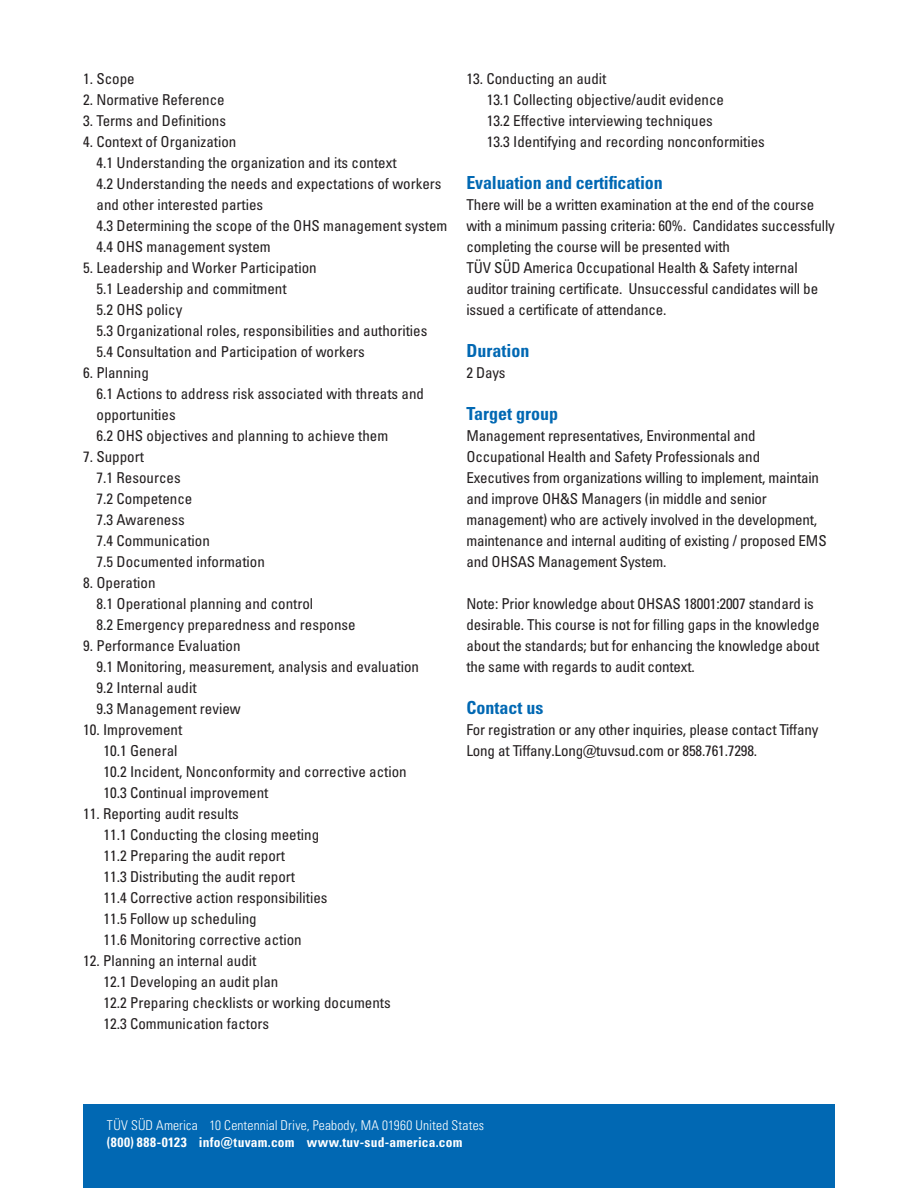
<style>
.page{position:relative;width:918px;height:1188px;background:#fff}
.page>*{position:absolute;margin:0;border:0;box-sizing:border-box;transform-origin:0 0}
.t1{font:18px "Univers LTCYR 67 Bold Cond";letter-spacing:-.005em;color:#0168b3}
.t2{font:condensed 15px/21px "Univers LTCYR 57";color:#231f20}
.t3{font:13.5px "Univers LTCYR 47 Light Cond";letter-spacing:.015em;color:#fff}
.t4{font:13.5px "Univers LTCYR 67 Bold Cond";letter-spacing:.015em;color:#fff}
</style>
<div class="page">
<div style="left:83px;top:1105px;width:752px;height:83px;background:#0168b3"></div>
<p class="t2" style="left:83px;top:68px;width:53px">1. Scope</p>
<p class="t2" style="left:83px;top:89px;width:143px">2. Normative Reference</p>
<p class="t2" style="left:83px;top:110px;width:144px">3. Terms and Definitions</p>
<p class="t2" style="left:83px;top:131px;width:155px">4. Context of Organization</p>
<p class="t2" style="left:97px;top:152px;width:301px">4.1 Understanding the organization and its context</p>
<p class="t2" style="left:97px;top:173px;width:346px">4.2 Understanding the needs and expectations of workers and other interested parties</p>
<p class="t2" style="left:97px;top:215px;width:352px">4.3 Determining the scope of the OHS management system</p>
<p class="t2" style="left:97px;top:236px;width:176px">4.4 OHS management system</p>
<p class="t2" style="left:83px;top:257px;width:235px">5. Leadership and Worker Participation</p>
<p class="t2" style="left:97px;top:278px;width:191px">5.1 Leadership and commitment</p>
<p class="t2" style="left:97px;top:299px;width:87px">5.2 OHS policy</p>
<p class="t2" style="left:97px;top:320px;width:332px">5.3 Organizational roles, responsibilities and authorities</p>
<p class="t2" style="left:97px;top:341px;width:270px">5.4 Consultation and Participation of workers</p>
<p class="t2" style="left:83px;top:362px;width:67px">6. Planning</p>
<p class="t2" style="left:97px;top:383px;width:329px">6.1 Actions to address risk associated with threats and opportunities</p>
<p class="t2" style="left:97px;top:425px;width:293px">6.2 OHS objectives and planning to achieve them</p>
<p class="t2" style="left:83px;top:446px;width:62px">7. Support</p>
<p class="t2" style="left:97px;top:467px;width:86px">7.1 Resources</p>
<p class="t2" style="left:97px;top:488px;width:97px">7.2 Competence</p>
<p class="t2" style="left:97px;top:509px;width:90px">7.3 Awareness</p>
<p class="t2" style="left:97px;top:530px;width:115px">7.4 Communication</p>
<p class="t2" style="left:97px;top:551px;width:170px">7.5 Documented information</p>
<p class="t2" style="left:83px;top:572px;width:74px">8. Operation</p>
<p class="t2" style="left:97px;top:593px;width:218px">8.1 Operational planning and control</p>
<p class="t2" style="left:97px;top:614px;width:261px">8.2 Emergency preparedness and response</p>
<p class="t2" style="left:83px;top:635px;width:159px">9. Performance Evaluation</p>
<p class="t2" style="left:97px;top:656px;width:324px">9.1 Monitoring, measurement, analysis and evaluation</p>
<p class="t2" style="left:97px;top:677px;width:101px">9.2 Internal audit</p>
<p class="t2" style="left:97px;top:698px;width:146px">9.3 Management review</p>
<p class="t2" style="left:83px;top:719px;width:101px">10. Improvement</p>
<p class="t2" style="left:103px;top:740px;width:76px">10.1 General</p>
<p class="t2" style="left:103px;top:761px;width:305px">10.2 Incident, Nonconformity and corrective action</p>
<p class="t2" style="left:103px;top:782px;width:166px">10.3 Continual improvement</p>
<p class="t2" style="left:83px;top:803px;width:157px">11. Reporting audit results</p>
<p class="t2" style="left:103px;top:824px;width:217px">11.1 Conducting the closing meeting</p>
<p class="t2" style="left:103px;top:845px;width:183px">11.2 Preparing the audit report</p>
<p class="t2" style="left:103px;top:866px;width:193px">11.3 Distributing the audit report</p>
<p class="t2" style="left:103px;top:887px;width:226px">11.4 Corrective action responsibilities</p>
<p class="t2" style="left:103px;top:908px;width:155px">11.5 Follow up scheduling</p>
<p class="t2" style="left:103px;top:929px;width:200px">11.6 Monitoring corrective action</p>
<p class="t2" style="left:83px;top:950px;width:175px">12. Planning an internal audit</p>
<p class="t2" style="left:103px;top:971px;width:176px">12.1 Developing an audit plan</p>
<p class="t2" style="left:103px;top:992px;width:289px">12.2 Preparing checklists or working documents</p>
<p class="t2" style="left:103px;top:1013px;width:167px">12.3 Communication factors</p>
<p class="t2" style="left:466px;top:68px;width:141px">13. Conducting an audit</p>
<p class="t2" style="left:487px;top:89px;width:239px">13.1 Collecting objective/audit evidence</p>
<p class="t2" style="left:487px;top:110px;width:228px">13.2 Effective interviewing techniques</p>
<p class="t2" style="left:487px;top:131px;width:280px">13.3 Identifying and recording nonconformities</p>
<p class="t1" style="left:466px;top:172px;width:198px">Evaluation and certification</p>
<p class="t2" style="left:466px;top:194px;width:370px">There will be a written examination at the end of the course with a minimum passing criteria: 60%. Candidates successfully completing the course will be presented with<br>TÜV SÜD America Occupational Health &amp; Safety internal auditor training certificate. Unsuccessful candidates will be issued a certificate of attendance.</p>
<p class="t1" style="left:466px;top:340px;width:64px">Duration</p>
<p class="t2" style="left:466px;top:362px;width:41px">2 Days</p>
<p class="t1" style="left:466px;top:403px;width:93px">Target group</p>
<p class="t2" style="left:466px;top:425px;width:295px">Management representatives, Environmental and<br>Occupational Health and Safety Professionals and</p>
<p class="t2" style="left:466px;top:467px;width:362px">Executives from organizations willing to implement, maintain and improve OH&amp;S Managers (in middle and senior management) who are actively involved in the development, maintenance and internal auditing of existing / proposed EMS and OHSAS Management System.</p>
<p class="t2" style="left:466px;top:593px;width:355px">Note: Prior knowledge about OHSAS 18001:2007 standard is desirable. This course is not for filling gaps in the knowledge about the standards; but for enhancing the knowledge about the same with regards to audit context.</p>
<p class="t1" style="left:466px;top:697px;width:79px">Contact us</p>
<p class="t2" style="left:466px;top:719px;width:353px">For registration or any other inquiries, please contact Tiffany<br>Long at Tiffany.Long@tuvsud.com or 858.761.7298.</p>
<p class="t3" style="left:107px;top:1117px;width:379px">TÜV SÜD America 10 Centennial Drive, Peabody, MA 01960 United States</p>
<p class="t4" style="left:107px;top:1134px;width:357px">(800) 888-0123 info@tuvam.com www.tuv-sud-america.com</p>
</div>
